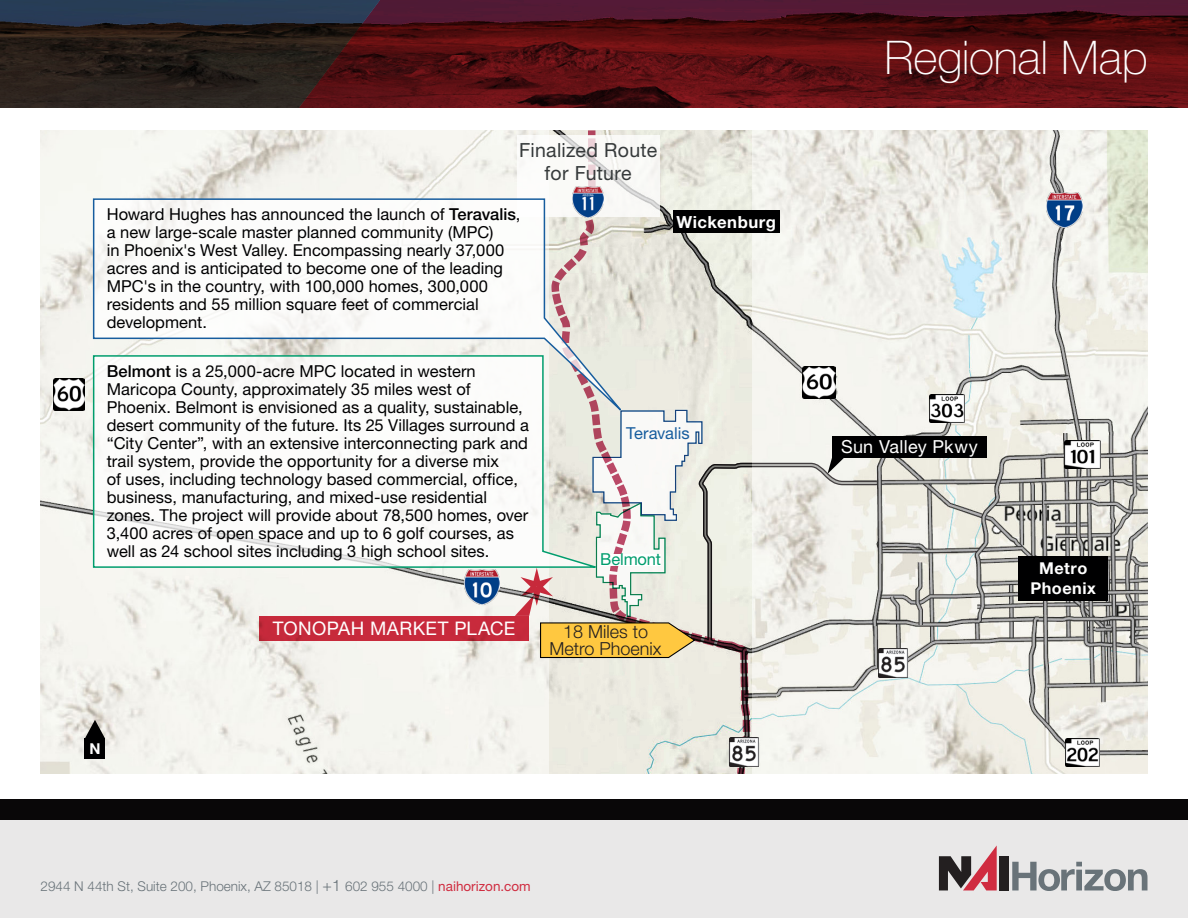
<style>
.page{position:relative;width:1188px;height:918px;background:#fff}
.page>*{position:absolute;margin:0;border:0;box-sizing:border-box;transform-origin:0 0}
.Page_Heads{font:100 46.5px "Helvetica Neue LT Std";letter-spacing:-.005em;color:#fff}
.City_Labels{font:19.5px/22.5px "Helvetica Neue LT Std";letter-spacing:.015em;color:#363a3b;text-align:center}
.City_Labels-2{font:18.75px "Helvetica Neue LT Std";letter-spacing:.02em;color:#fff}
.t1{font:300 18px/16.5px "Helvetica Neue LT Std";color:#231f20;text-align:center}
.City_Labels-3{font:18px "Helvetica Neue LT Std";letter-spacing:.015em;color:#fff}
.City_Labels-4{font:700 16.65px "Helvetica Neue LT Std";letter-spacing:.03em;color:#fff}
.Text{font:16.5px/18px "Helvetica Neue LT Std";color:#000001}
.Text-2{font:16.5px "Helvetica Neue LT Std";color:#175d9e}
.Text-3{font:16.5px "Helvetica Neue LT Std";letter-spacing:-.01em;color:#009d6d}
.City_Labels-5{font:700 16.35px "Helvetica Neue LT Std";letter-spacing:.03em;color:#fff}
.City_Labels-6{font:700 15px "Helvetica Neue LT Std";color:#fff}
.t2{font:300 13.5px "Helvetica Neue LT Std";color:#697379}
.s1{font-weight:500}
.s2{font-size:15.75px}
.s3{font-weight:400;color:#d02c40}
</style>
<div class="page">
<div style="left:0;top:820px;width:1188px;height:98px;background:#e9e8e8"></div>
<svg style="left:395px;top:0;width:793px;height:108px;background:#571016"></svg>
<svg style="left:0;top:0;width:395px;height:108px;background:#2c2225"></svg>
<div style="left:1000px;top:856px;width:9px;height:34px;background:#231f20"></div>
<svg style="left:939px;top:845px;width:58px;height:45px"></svg>
<svg style="left:1012px;top:862px;width:135px;height:29px"></svg>
<img style="left:40px;top:130px;width:1107px;height:644px">
<svg style="left:550px;top:130px;width:202px;height:644px;background:#e3e2d8"></svg>
<div style="left:0;top:800px;width:1188px;height:20px;background:#090708"></div>
<img style="left:1047px;top:193px;width:35px;height:35px">
<img style="left:1065px;top:440px;width:35px;height:28px">
<img style="left:1065px;top:739px;width:35px;height:27px">
<img style="left:929px;top:394px;width:36px;height:29px">
<img style="left:881px;top:649px;width:26px;height:29px">
<div style="left:1019px;top:556px;width:89px;height:44px;background:#000001"></div>
<div style="left:673px;top:210px;width:106px;height:23px;background:#000001"></div>
<img style="left:464px;top:569px;width:35px;height:35px">
<img style="left:53px;top:379px;width:32px;height:31px">
<img style="left:730px;top:737px;width:28px;height:29px">
<svg style="left:517px;top:135px;width:142px;height:82px"></svg>
<img style="left:573px;top:186px;width:31px;height:12px">
<div style="left:832px;top:436px;width:155px;height:22px;background:#000001"></div>
<svg style="left:92px;top:198px;width:545px;height:156px"></svg>
<svg style="left:92px;top:354px;width:423px;height:215px"></svg>
<div style="left:85px;top:739px;width:20px;height:20px;background:#000001"></div>
<svg style="left:85px;top:720px;width:20px;height:19px"></svg>
<div style="left:259px;top:616px;width:270px;height:25px;background:#c72a3c"></div>
<svg style="left:515px;top:251px;width:366px;height:445px"></svg>
<p class="City_Labels" style="left:519px;top:139px;width:140px">Finalized Route for Future</p>
<p class="Text" style="left:107px;top:205px;width:415px">Howard Hughes has announced the launch of <span class="s1">Teravalis</span>,</p>
<p class="Text" style="left:107px;top:223px;width:399px">a new large-scale master planned community (MPC) in Phoenix's West Valley. Encompassing nearly 37,000 acres and is anticipated to become one of the leading MPC's in the country, with 100,000 homes, 300,000 residents and 55 million square feet of commercial development.</p>
<p class="Text" style="left:107px;top:362px;width:424px"><span class="s1">Belmont</span> is a 25,000-acre MPC located in western Maricopa County, approximately 35 miles west of Phoenix. Belmont is envisioned as a quality, sustainable, desert community of the future. Its 25 Villages surround a “City Center”, with an extensive interconnecting park and trail system, provide the opportunity for a diverse mix<br>of uses, including technology based commercial, office, business, manufacturing, and mixed-use residential zones. The project will provide about 78,500 homes, over 3,400 acres of open space and up to 6 golf courses, as well as 24 school sites including 3 high school sites.</p>
<p class="City_Labels-4" style="left:676px;top:211px;width:101px">Wickenburg</p>
<p class="Text-2" style="left:626px;top:423px;width:65px">Teravalis</p>
<p class="Text-3" style="left:600px;top:550px;width:62px">Belmont</p>
<p class="City_Labels-2" style="left:273px;top:617px;width:244px">TONOPAH MARKET PLACE</p>
<p class="t1" style="left:550px;top:623px;width:114px">18 Miles to<br>Metro Phoenix</p>
<p class="City_Labels-6" style="left:89px;top:739px;width:13px">N</p>
<p class="t2" style="left:40px;top:878px;width:492px">2944 N 44th St, Suite 200, Phoenix, AZ 85018 | <span class="s2">+1</span> 602 955 4000 | <span class="s3">naihorizon.com</span></p>
<p class="Page_Heads" style="left:885px;top:31px;width:264px">Regional Map</p>
<p class="City_Labels-3" style="left:841px;top:436px;width:138px">Sun Valley Pkwy</p>
<p class="City_Labels-5" style="left:1039px;top:558px;width:50px">Metro</p>
<p class="City_Labels-5" style="left:1031px;top:578px;width:67px">Phoenix</p>
</div>
